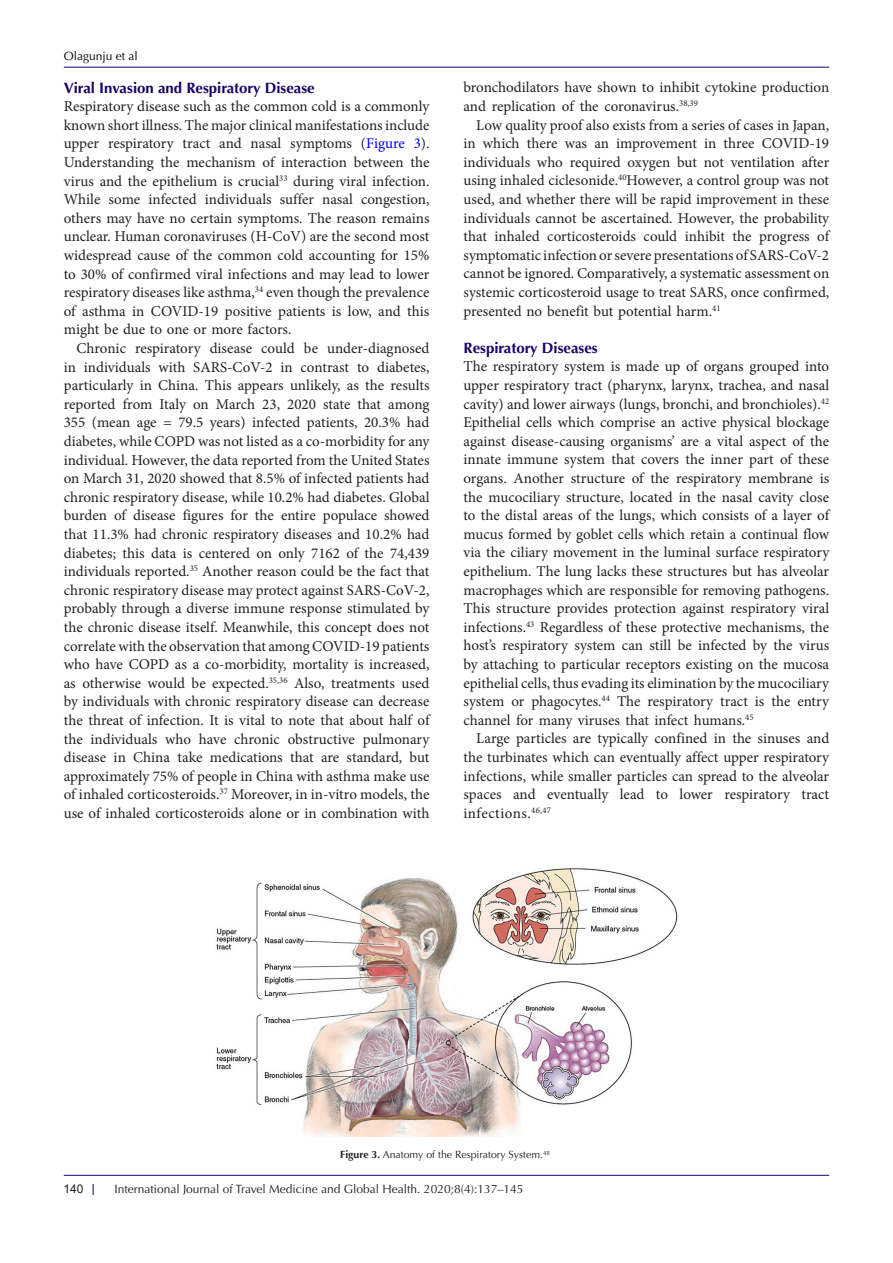
<style>
.page{position:relative;width:893px;height:1263px;background:#fff}
.page>*{position:absolute;margin:0;border:0;box-sizing:border-box;transform-origin:0 0}
.t1{font:15px/18.6px "Minion Pro";color:#231f20;text-align:justify}
.t2{font:700 15px "Optima LT Std";color:#190066}
.t3{font:12px "Optima LT Std";color:#231f20}
.t4{font:12px "Optima LT Std";color:#000001}
.t5{font:12px "Arial";color:#231f20}
.t6{font:10.5px "Optima LT Std";color:#231f20}
.s1{color:#00f}
.s2{font-weight:700}
</style>
<div class="page">
<hr style="left:64px;top:1175px;width:765px;height:1px;background:#190066">
<hr style="left:64px;top:67px;width:765px;height:1px;background:#190066">
<img style="left:216px;top:868px;width:462px;height:269px">
<p class="t4" style="left:64px;top:49px;width:76px">Olagunju et al</p>
<p class="t2" style="left:64px;top:79px;width:252px">Viral Invasion and Respiratory Disease</p>
<p class="t1" style="left:64px;top:97px;width:367px">Respiratory disease such as the common cold is a commonly known short illness. The major clinical manifestations include upper respiratory tract and nasal symptoms (<span class="s1">Figure 3</span>).<br>Understanding the mechanism of interaction between the virus and the epithelium is crucial<sup>33</sup> during viral infection.<br>While some infected individuals suffer nasal congestion, others may have no certain symptoms. The reason remains unclear. Human coronaviruses (H-CoV) are the second most widespread cause of the common cold accounting for 15% to 30% of confirmed viral infections and may lead to lower respiratory diseases like asthma,<sup>34</sup> even though the prevalence of asthma in COVID-19 positive patients is low, and this might be due to one or more factors.</p>
<p class="t1" style="left:64px;top:339px;width:367px;text-indent:13px">Chronic respiratory disease could be under-diagnosed in individuals with SARS-CoV-2 in contrast to diabetes, particularly in China. This appears unlikely, as the results reported from Italy on March 23, 2020 state that among 355 (mean age = 79.5 years) infected patients, 20.3% had diabetes, while COPD was not listed as a co-morbidity for any individual. However, the data reported from the United States on March 31, 2020 showed that 8.5% of infected patients had chronic respiratory disease, while 10.2% had diabetes. Global burden of disease figures for the entire populace showed that 11.3% had chronic respiratory diseases and 10.2% had diabetes; this data is centered on only 7162 of the 74,439 individuals reported.<sup>35</sup> Another reason could be the fact that chronic respiratory disease may protect against SARS-CoV-2, probably through a diverse immune response stimulated by the chronic disease itself. Meanwhile, this concept does not correlate with the observation that among COVID-19 patients who have COPD as a co-morbidity, mortality is increased, as otherwise would be expected.<sup>35,36</sup> Also, treatments used by individuals with chronic respiratory disease can decrease the threat of infection. It is vital to note that about half of the individuals who have chronic obstructive pulmonary disease in China take medications that are standard, but approximately 75% of people in China with asthma make use of inhaled corticosteroids.<sup>37</sup> Moreover, in in-vitro models, the use of inhaled corticosteroids alone or in combination with</p>
<p class="t1" style="left:463px;top:78px;width:367px">bronchodilators have shown to inhibit cytokine production and replication of the coronavirus.<sup>38,39</sup></p>
<p class="t1" style="left:463px;top:116px;width:367px;text-indent:13px">Low quality proof also exists from a series of cases in Japan, in which there was an improvement in three COVID-19 individuals who required oxygen but not ventilation after using inhaled ciclesonide.<sup>40</sup>However, a control group was not used, and whether there will be rapid improvement in these individuals cannot be ascertained. However, the probability that inhaled corticosteroids could inhibit the progress of symptomatic infection or severe presentations of SARS-CoV-2 cannot be ignored. Comparatively, a systematic assessment on systemic corticosteroid usage to treat SARS, once confirmed, presented no benefit but potential harm.<sup>41</sup></p>
<p class="t2" style="left:463px;top:339px;width:136px">Respiratory Diseases</p>
<p class="t1" style="left:463px;top:357px;width:367px">The respiratory system is made up of organs grouped into upper respiratory tract (pharynx, larynx, trachea, and nasal cavity) and lower airways (lungs, bronchi, and bronchioles).<sup>42<br></sup>Epithelial cells which comprise an active physical blockage against disease-causing organisms’ are a vital aspect of the innate immune system that covers the inner part of these organs. Another structure of the respiratory membrane is the mucociliary structure, located in the nasal cavity close to the distal areas of the lungs, which consists of a layer of mucus formed by goblet cells which retain a continual flow via the ciliary movement in the luminal surface respiratory epithelium. The lung lacks these structures but has alveolar macrophages which are responsible for removing pathogens.<br>This structure provides protection against respiratory viral infections.<sup>43</sup> Regardless of these protective mechanisms, the host’s respiratory system can still be infected by the virus by attaching to particular receptors existing on the mucosa epithelial cells, thus evading its elimination by the mucociliary system or phagocytes.<sup>44</sup> The respiratory tract is the entry channel for many viruses that infect humans.<sup>45</sup></p>
<p class="t1" style="left:463px;top:729px;width:367px;text-indent:13px">Large particles are typically confined in the sinuses and the turbinates which can eventually affect upper respiratory infections, while smaller particles can spread to the alveolar spaces and eventually lead to lower respiratory tract infections.<sup>46,47</sup></p>
<p class="t6" style="left:340px;top:1148px;width:211px"><span class="s2">Figure 3.</span> Anatomy of the Respiratory System.<sup>48</sup></p>
<p class="t5" style="left:64px;top:1180px;width:22px">140</p>
<p class="t3" style="left:114px;top:1182px;width:410px">International Journal of Travel Medicine and Global Health. 2020;8(4):137–145</p>
</div>
